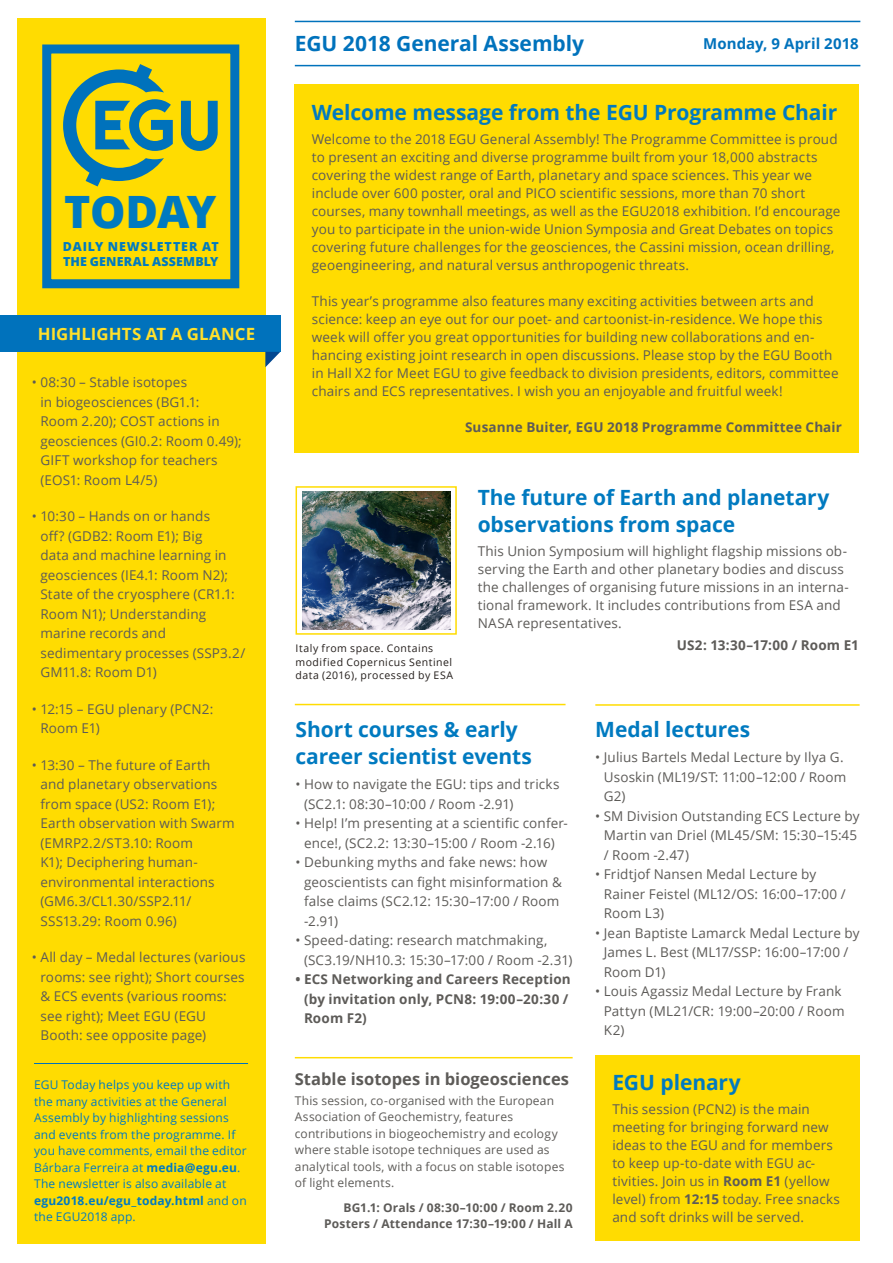
<style>
.page{position:relative;width:893px;height:1263px;background:#fff}
.page>*{position:absolute;margin:0;border:0;box-sizing:border-box;transform-origin:0 0}
.t1{font:800 44.55px "Open Sans";letter-spacing:-.015em;color:#007ac0}
.Titles{font:700 21px/27px "Open Sans";letter-spacing:-.005em;color:#007ac0}
.t2{font:700 21px "Open Sans";color:#0072bc}
.t3{font:700 16.8px "Open Sans";color:#ffe02b}
.Title_collumn_grey{font:700 16.5px "Open Sans";letter-spacing:.005em;color:#5d5b58}
.t4{font:700 15px "Open Sans";letter-spacing:.005em;color:#0072bc}
.Body{font:13.5px/19.5px "Open Sans";letter-spacing:.01em;color:#5d5b58}
.Body-2{font:700 13.5px/19.5px "Open Sans";letter-spacing:.01em;color:#5d5b58}
.t5{font:800 12.45px/14.9px "Open Sans";letter-spacing:.02em;color:#007ac0}
.Body_small_for_collu{font:12px/16.5px "Open Sans";letter-spacing:.015em;color:#007ac0}
.Body_small_for_collu-2{font:12px/16.5px "Open Sans";letter-spacing:.015em;color:#5d5b58}
.Body_small_for_collu-3{font:700 12px "Open Sans";letter-spacing:.015em;color:#5d5b58}
.Captions{font:10.5px/13.5px "Open Sans";letter-spacing:.045em;color:#241e1b}
.s1{font-weight:700}
</style>
<div class="page">
<div style="left:17px;top:18px;width:248px;height:1226px;background:#ffdc01"></div>
<svg style="left:63px;top:64px;width:110px;height:122px"></svg>
<svg style="left:181px;top:101px;width:37px;height:50px"></svg>
<div style="left:42px;top:44px;width:197px;height:244px;border:9px solid #0072bc"></div>
<div style="left:0;top:316px;width:280px;height:36px;background:#0072bc"></div>
<svg style="left:265px;top:352px;width:15px;height:15px"></svg>
<hr style="left:34px;top:1063px;width:214px;height:1px;background:#0072bc">
<div style="left:295px;top:84px;width:564px;height:369px;background:#ffdc01"></div>
<div style="left:595px;top:1054px;width:265px;height:186px;background:#ffdc01"></div>
<hr style="left:295px;top:704px;width:271px;height:1px;background:#ffdc01">
<hr style="left:595px;top:704px;width:265px;height:2px;background:#ffdc01">
<hr style="left:295px;top:21px;width:565px;height:1px;background:#0072bc">
<hr style="left:295px;top:65px;width:565px;height:1px;background:#0072bc">
<img style="left:302px;top:492px;width:149px;height:137px">
<div style="left:296px;top:486px;width:161px;height:149px;border:2px solid #ffdc01"></div>
<hr style="left:295px;top:1057px;width:278px;height:1px;background:#ffdc01">
<h1 class="t1" style="left:64px;top:178px;width:154px">TODAY</h1>
<p class="t5" style="left:63px;top:238px;width:157px">DAILY NEWSLETTER AT<br>THE GENERAL ASSEMBLY</p>
<p class="t3" style="left:38px;top:322px;width:219px">HIGHLIGHTS AT A GLANCE</p>
<p class="Body" style="left:40px;top:372px;width:203px;text-indent:-9px">• 08:30 – Stable isotopes<br>in biogeosciences (BG1.1:<br>Room 2.20); COST actions in geosciences (GI0.2: Room 0.49);<br>GIFT workshop for teachers (EOS1: Room L4/5)</p>
<p class="Body" style="left:40px;top:506px;width:207px;text-indent:-9px">• 10:30 – Hands on or hands<br>off? (GDB2: Room E1); Big<br>data and machine learning in geosciences (IE4.1: Room N2);<br>State of the cryosphere (CR1.1:<br>Room N1); Understanding marine records and sedimentary processes (SSP3.2/<br>GM11.8: Room D1)</p>
<p class="Body" style="left:40px;top:699px;width:174px;text-indent:-9px">• 12:15 – EGU plenary (PCN2:<br>Room E1)</p>
<p class="Body" style="left:40px;top:755px;width:196px;text-indent:-9px">• 13:30 – The future of Earth and planetary observations from space (US2: Room E1);<br>Earth observation with Swarm (EMRP2.2/ST3.10: Room<br>K1); Deciphering human&shy;environmental interactions (GM6.3/CL1.30/SSP2.11/<br>SSS13.29: Room 0.96)</p>
<p class="Body" style="left:40px;top:947px;width:207px;text-indent:-9px">• All day – Medal lectures (various rooms: see right); Short courses &amp; ECS events (various rooms: see right); Meet EGU (EGU<br>Booth: see opposite page)</p>
<p class="Body_small_for_collu" style="left:34px;top:1076px;width:214px">EGU Today helps you keep up with the many activities at the General<br>Assembly by highlighting sessions and events from the programme. If you have comments, email the editor<br>Bárbara Ferreira at <span class="s1">media@egu.eu</span>.<br>The newsletter is also available at <span class="s1">egu2018.eu/egu_today.html</span> and on the EGU2018 app.</p>
<p class="t2" style="left:295px;top:28px;width:291px">EGU 2018 General Assembly</p>
<p class="t4" style="left:703px;top:33px;width:157px">Monday, 9 April 2018</p>
<p class="Titles" style="left:312px;top:98px;width:527px">Welcome message from the EGU Programme Chair</p>
<p class="Body" style="left:312px;top:130px;width:530px;line-height:18px">Welcome to the 2018 EGU General Assembly! The Programme Committee is proud to present an exciting and diverse programme built from your 18,000 abstracts covering the widest range of Earth, planetary and space sciences. This year we include over 600 poster, oral and PICO scientific sessions, more than 70 short courses, many townhall meetings, as well as the EGU2018 exhibition. I’d encourage you to participate in the union-wide Union Symposia and Great Debates on topics covering future challenges for the geosciences, the Cassini mission, ocean drilling, geoengineering, and natural versus anthropogenic threats.</p>
<p class="Body" style="left:312px;top:292px;width:528px;line-height:18px">This year’s programme also features many exciting activities between arts and science: keep an eye out for our poet- and cartoonist-in-residence. We hope this week will offer you great opportunities for building new collaborations and en&shy;hancing existing joint research in open discussions. Please stop by the EGU Booth in Hall X2 for Meet EGU to give feedback to division presidents, editors, committee chairs and ECS representatives. I wish you an enjoyable and fruitful week!</p>
<p class="Body-2" style="left:465px;top:417px;width:378px">Susanne Buiter, EGU 2018 Programme Committee Chair</p>
<p class="Captions" style="left:296px;top:641px;width:159px">Italy from space. Contains modified Copernicus Sentinel data (2016), processed by ESA</p>
<p class="Titles" style="left:478px;top:483px;width:353px">The future of Earth and planetary observations from space</p>
<p class="Body" style="left:478px;top:542px;width:372px;line-height:18px">This Union Symposium will highlight flagship missions ob&shy;serving the Earth and other planetary bodies and discuss the challenges of organising future missions in an interna&shy;tional framework. It includes contributions from ESA and NASA representatives.</p>
<p class="Body-2" style="left:677px;top:635px;width:184px">US2: 13:30–17:00 / Room E1</p>
<p class="Titles" style="left:296px;top:715px;width:224px">Short courses &amp; early</p>
<p class="Titles" style="left:296px;top:742px;width:238px">career scientist events</p>
<p class="Body" style="left:304px;top:774px;width:257px;text-indent:-9px">• How to navigate the EGU: tips and tricks (SC2.1: 08:30–10:00 / Room -2.91)</p>
<p class="Body" style="left:296px;top:813px;width:274px;text-align:center">• Help! I’m presenting at a scientific confer&shy;ence!, (SC2.2: 13:30–15:00 / Room -2.16)</p>
<p class="Body" style="left:304px;top:852px;width:259px;text-indent:-9px">• Debunking myths and fake news: how geoscientists can fight misinformation &amp; false claims (SC2.12: 15:30–17:00 / Room -2.91)</p>
<p class="Body" style="left:304px;top:930px;width:270px;text-indent:-9px">• Speed-dating: research matchmaking, (SC3.19/NH10.3: 15:30–17:00 / Room -2.31)</p>
<p class="Body-2" style="left:304px;top:969px;width:268px;text-indent:-9px">• ECS Networking and Careers Reception (by invitation only, PCN8: 19:00–20:30 /<br>Room F2)</p>
<p class="Title_collumn_grey" style="left:295px;top:1067px;width:276px">Stable isotopes in biogeosciences</p>
<p class="Body_small_for_collu-2" style="left:295px;top:1092px;width:271px">This session, co-organised with the European Association of Geochemistry, features contributions in biogeochemistry and ecology where stable isotope techniques are used as analytical tools, with a focus on stable isotopes of light elements.</p>
<p class="Body_small_for_collu-3" style="left:343px;top:1199px;width:231px">BG1.1: Orals / 08:30–10:00 / Room 2.20</p>
<p class="Body_small_for_collu-3" style="left:324px;top:1215px;width:250px">Posters / Attendance 17:30–19:00 / Hall A</p>
<p class="Titles" style="left:595px;top:715px;width:156px">Medal lectures</p>
<p class="Body" style="left:604px;top:747px;width:244px;text-indent:-9px">• Julius Bartels Medal Lecture by Ilya G.<br>Usoskin (ML19/ST: 11:00–12:00 / Room<br>G2)</p>
<p class="Body" style="left:604px;top:806px;width:257px;text-indent:-9px">• SM Division Outstanding ECS Lecture by<br>Martin van Driel (ML45/SM: 15:30–15:45 / Room -2.47)</p>
<p class="Body" style="left:604px;top:864px;width:243px;text-indent:-9px">• Fridtjof Nansen Medal Lecture by<br>Rainer Feistel (ML12/OS: 16:00–17:00 /<br>Room L3)</p>
<p class="Body" style="left:604px;top:923px;width:257px;text-indent:-9px">• Jean Baptiste Lamarck Medal Lecture by<br>James L. Best (ML17/SSP: 16:00–17:00 /<br>Room D1)</p>
<p class="Body" style="left:604px;top:981px;width:242px;text-indent:-9px">• Louis Agassiz Medal Lecture by Frank<br>Pattyn (ML21/CR: 19:00–20:00 / Room<br>K2)</p>
<p class="Titles" style="left:612px;top:1068px;width:130px">EGU plenary</p>
<p class="Body" style="left:612px;top:1100px;width:229px;line-height:18px">This session (PCN2) is the main meeting for bringing forward new ideas to the EGU and for members to keep up-to-date with EGU ac&shy;tivities. Join us in <span class="s1">Room E1</span> (yellow level) from <span class="s1">12:15</span> today. Free snacks and soft drinks will be served.</p>
</div>
